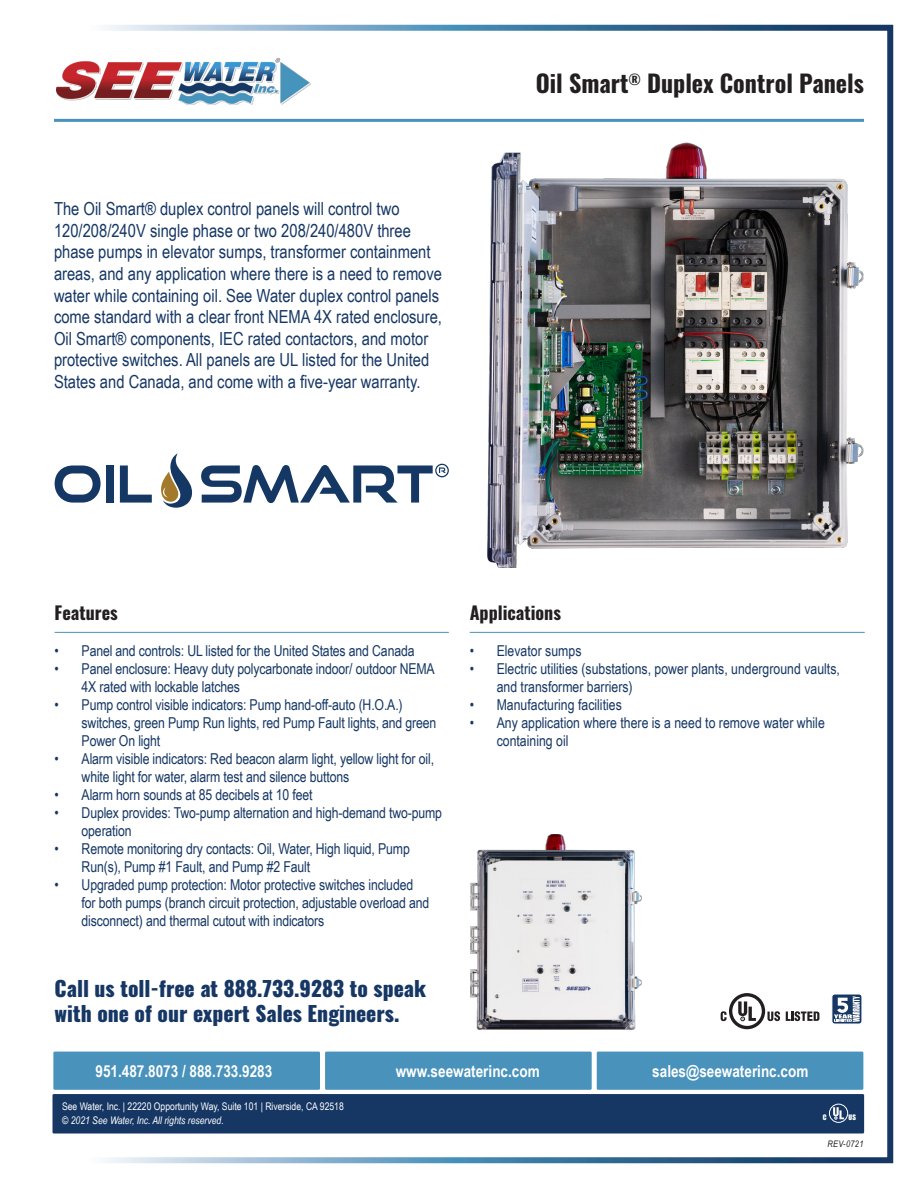
<style>
.page{position:relative;width:918px;height:1188px;background:#fff}
.page>*{position:absolute;margin:0;border:0;box-sizing:border-box;transform-origin:0 0}
.t1{font:700 24px "Oswald";color:#231f20}
.t2{font:800 21px/25.2px "Oswald";color:#163764}
.t3{font:18px/21.6px "Arial Narrow";color:#163764}
.t4{font:700 18px "Oswald";color:#231f20}
.t5{font:700 16.5px "Arial Narrow";color:#fff}
.t6{font:15px/18px "Arial Narrow";letter-spacing:-.01em;color:#163764}
.t7{font:10.5px "Arial Narrow";color:#fff}
.t8{font:italic 10.5px "Arial Narrow";color:#fff}
.t9{font:italic 9px "Arial Narrow";letter-spacing:.04em;color:#231f20}
.t10{font:6.9px "Impact";color:#fff}
</style>
<div class="page">
<div style="left:25px;top:25px;width:868px;height:1138px;border:6px solid #fff"></div>
<div style="left:832px;top:994px;width:30px;height:30px;border:1px solid #fff;border-radius:3px"></div>
<svg style="left:834px;top:996px;width:28px;height:28px"></svg>
<hr style="left:54px;top:119px;width:810px;height:3px;background:#4892bb">
<hr style="left:55px;top:632px;width:394px;height:1px;background:#4892bb">
<hr style="left:470px;top:632px;width:395px;height:1px;background:#4892bb">
<img style="left:57px;top:59px;width:254px;height:45px">
<img style="left:488px;top:142px;width:376px;height:426px">
<div style="left:53px;top:1052px;width:267px;height:38px;background:#4892bb"></div>
<div style="left:325px;top:1052px;width:267px;height:38px;background:#4892bb"></div>
<div style="left:597px;top:1052px;width:266px;height:38px;background:#4892bb"></div>
<div style="left:53px;top:1094px;width:811px;height:40px;background:#163764"></div>
<svg style="left:786px;top:1011px;width:33px;height:10px"></svg>
<svg style="left:721px;top:993px;width:59px;height:36px"></svg>
<img style="left:470px;top:834px;width:172px;height:196px">
<svg style="left:55px;top:466px;width:46px;height:37px"></svg>
<div style="left:106px;top:466px;width:8px;height:37px;background:#143863"></div>
<svg style="left:120px;top:466px;width:32px;height:37px"></svg>
<svg style="left:201px;top:464px;width:248px;height:39px"></svg>
<svg style="left:161px;top:453px;width:31px;height:55px"></svg>
<div style="left:829px;top:1104px;width:19px;height:19px;border:1px solid #fff;border-radius:50%"></div>
<svg style="left:833px;top:1107px;width:11px;height:12px"></svg>
<p class="t3" style="left:54px;top:197px;width:390px">The Oil Smart® duplex control panels will control two 120/208/240V single phase or two 208/240/480V three phase pumps in elevator sumps, transformer containment areas, and any application where there is a need to remove water while containing oil. See Water duplex control panels come standard with a clear front NEMA 4X rated enclosure,</p>
<p class="t3" style="left:54px;top:327px;width:377px;text-align:justify">Oil Smart® components, IEC rated contactors, and motor protective switches. All panels are UL listed for the United States and Canada, and come with a five-year warranty.</p>
<p class="t1" style="left:536px;top:71px;width:330px">Oil Smart<sup>®</sup> Duplex Control Panels</p>
<p class="t4" style="left:55px;top:603px;width:65px">Features</p>
<p class="t6" style="left:55px;top:641px;width:361px">• Panel and controls: UL listed for the United States and Canada</p>
<p class="t6" style="left:82px;top:659px;width:355px;text-indent:-27px">• Panel enclosure: Heavy duty polycarbonate indoor/ outdoor NEMA<br>4X rated with lockable latches</p>
<p class="t6" style="left:82px;top:695px;width:356px;text-indent:-27px">• Pump control visible indicators: Pump hand-off-auto (H.O.A.) switches, green Pump Run lights, red Pump Fault lights, and green<br>Power On light</p>
<p class="t6" style="left:82px;top:749px;width:354px;text-indent:-27px">• Alarm visible indicators: Red beacon alarm light, yellow light for oil, white light for water, alarm test and silence buttons</p>
<p class="t6" style="left:55px;top:785px;width:259px">• Alarm horn sounds at 85 decibels at 10 feet</p>
<p class="t6" style="left:82px;top:803px;width:362px;text-indent:-27px">• Duplex provides: Two-pump alternation and high-demand two-pump operation</p>
<p class="t6" style="left:82px;top:839px;width:330px;text-indent:-27px">• Remote monitoring dry contacts: Oil, Water, High liquid, Pump<br>Run(s), Pump #1 Fault, and Pump #2 Fault</p>
<p class="t6" style="left:82px;top:875px;width:349px;text-indent:-27px">• Upgraded pump protection: Motor protective switches included for both pumps (branch circuit protection, adjustable overload and disconnect) and thermal cutout with indicators</p>
<p class="t2" style="left:55px;top:977px;width:373px">Call us toll-free at 888.733.9283 to speak with one of our expert Sales Engineers.</p>
<p class="t4" style="left:470px;top:603px;width:93px">Applications</p>
<p class="t6" style="left:470px;top:641px;width:113px">• Elevator sumps</p>
<p class="t6" style="left:497px;top:659px;width:345px;text-indent:-27px">• Electric utilities (substations, power plants, underground vaults, and transformer barriers)</p>
<p class="t6" style="left:470px;top:695px;width:154px">• Manufacturing facilities</p>
<p class="t6" style="left:497px;top:713px;width:330px;text-indent:-27px">• Any application where there is a need to remove water while containing oil</p>
<p class="t5" style="left:96px;top:1058px;width:178px">951.487.8073 / 888.733.9283</p>
<p class="t5" style="left:396px;top:1058px;width:145px">www.seewaterinc.com</p>
<p class="t5" style="left:652px;top:1058px;width:158px">sales@seewaterinc.com</p>
<p class="t7" style="left:62px;top:1099px;width:283px">See Water, Inc. | 22220 Opportunity Way, Suite 101 | Riverside, CA 92518</p>
<p class="t8" style="left:62px;top:1113px;width:163px">© 2021 See Water, Inc. All rights reserved.</p>
<p class="t10" style="left:823px;top:1112px;width:5px">C</p>
<p class="t10" style="left:849px;top:1112px;width:9px">US</p>
<p class="t9" style="left:827px;top:1138px;width:38px">REV-0721</p>
</div>
